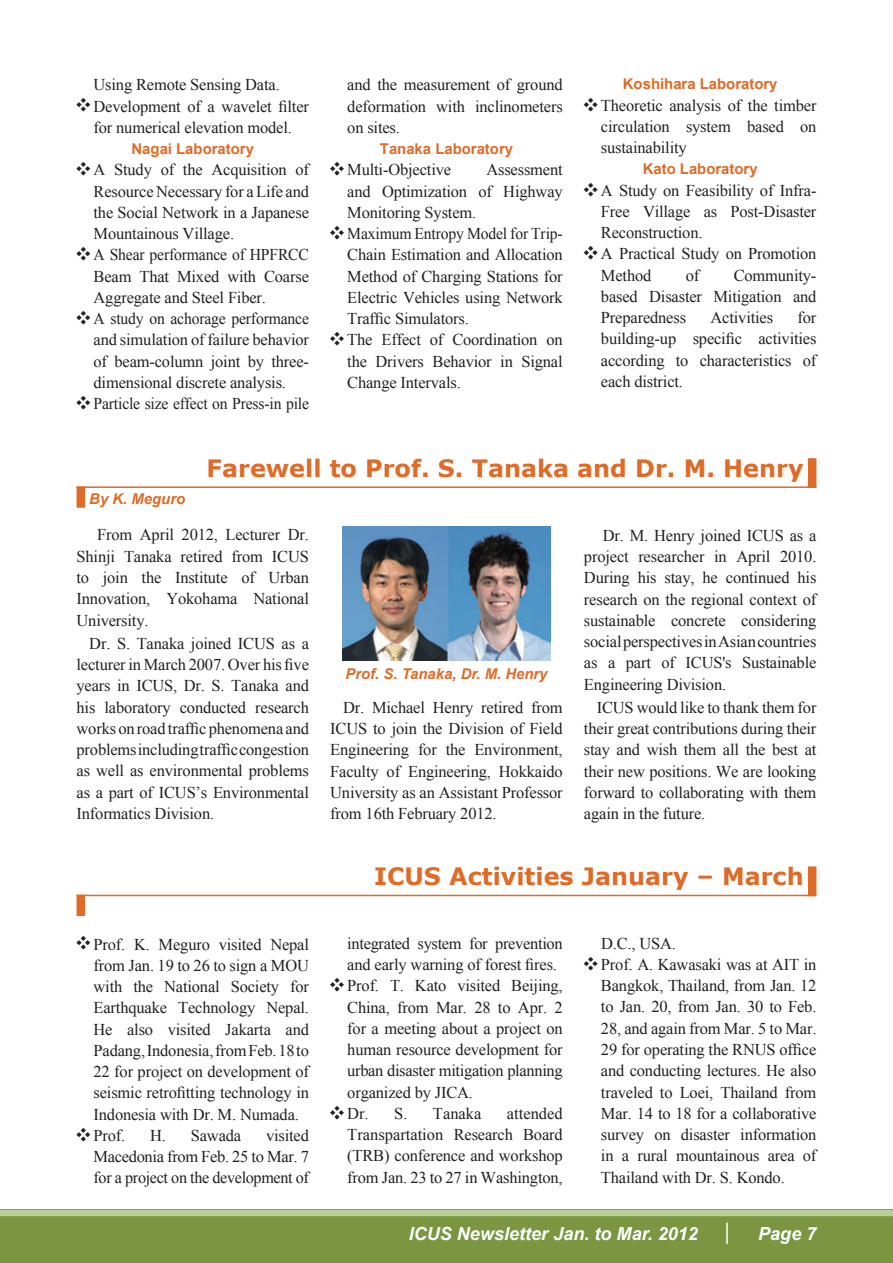
<style>
.page{position:relative;width:893px;height:1263px;background:#fff}
.page>*{position:absolute;margin:0;border:0;box-sizing:border-box;transform-origin:0 0}
.t1{font:700 23.85px "Verdana";color:#de6b27}
.t2{font:italic 700 18px "Arial";color:#fff}
.t3{font:16.5px/21.3px "Times New Roman";letter-spacing:-.01em;color:#231f20;text-align:justify}
.t4{font:16.5px/21.3px "Times New Roman";letter-spacing:-.01em;color:#231f20;text-align:justify;scale:.95 1}
.t5{font:700 14.85px "Arial";color:#de6b27}
.t6{font:italic 700 14.85px "Arial";color:#de6b27}
.s1{font-family:"Gothic BBB Pro";font-weight:500;font-size:13.95px}
</style>
<div class="page">
<div style="left:0;top:1210px;width:893px;height:53px;background:#7b9540"></div>
<div style="left:0;top:1210px;width:893px;height:6px;background:#b6d097"></div>
<hr style="left:726px;top:1222px;width:2px;height:22px;background:#fff">
<hr style="left:77px;top:486px;width:739px;height:2px;background:#de6b27">
<hr style="left:77px;top:895px;width:739px;height:1px;background:#de6b27">
<div style="left:77px;top:486px;width:8px;height:22px;background:#de6b27"></div>
<div style="left:77px;top:895px;width:8px;height:21px;background:#de6b27"></div>
<div style="left:808px;top:458px;width:8px;height:30px;background:#de6b27"></div>
<div style="left:808px;top:866px;width:8px;height:30px;background:#de6b27"></div>
<img style="left:342px;top:527px;width:209px;height:133px">
<p class="t3" style="left:94px;top:74px;width:188px">Using Remote Sensing Data.</p>
<p class="t3" style="left:77px;top:95px;width:234px;text-align:center"><span class="s1">❖</span> Development of a wavelet filter for numerical elevation model.</p>
<p class="t5" style="left:132px;top:139px;width:124px">Nagai Laboratory</p>
<p class="t3" style="left:94px;top:159px;width:217px;text-indent:-17px"><span class="s1">❖</span> A Study of the Acquisition of Resource Necessary for a Life and the Social Network in a Japanese Mountainous Village.</p>
<p class="t4" style="left:94px;top:244px;width:228px;text-indent:-17px"><span class="s1">❖</span> A Shear performance of HPFRCC Beam That Mixed with Coarse Aggregate and Steel Fiber.</p>
<p class="t4" style="left:94px;top:308px;width:228px;text-indent:-17px"><span class="s1">❖</span> A study on achorage performance and simulation of failure behavior of beam-column joint by three&shy;dimensional discrete analysis.</p>
<p class="t4" style="left:77px;top:393px;width:246px"><span class="s1">❖</span> Particle size effect on Press-in pile</p>
<p class="t3" style="left:347px;top:74px;width:217px">and the measurement of ground deformation with inclinometers on sites.</p>
<p class="t5" style="left:380px;top:139px;width:135px">Tanaka Laboratory</p>
<p class="t3" style="left:330px;top:159px;width:122px"><span class="s1">❖</span> Multi-Objective</p>
<p class="t3" style="left:347px;top:159px;width:217px;text-indent:139px">Assessment and Optimization of Highway Monitoring System.</p>
<p class="t4" style="left:347px;top:223px;width:228px;text-indent:-17px"><span class="s1">❖</span> Maximum Entropy Model for Trip-Chain Estimation and Allocation Method of Charging Stations for Electric Vehicles using Network Traffic Simulators.</p>
<p class="t3" style="left:347px;top:329px;width:217px;text-indent:-17px"><span class="s1">❖</span> The Effect of Coordination on the Drivers Behavior in Signal Change Intervals.</p>
<p class="t5" style="left:623px;top:74px;width:156px">Koshihara Laboratory</p>
<p class="t3" style="left:601px;top:94px;width:217px;text-indent:-17px"><span class="s1">❖</span> Theoretic analysis of the timber circulation system based on sustainability</p>
<p class="t5" style="left:643px;top:159px;width:116px">Kato Laboratory</p>
<p class="t3" style="left:601px;top:179px;width:217px;text-indent:-17px"><span class="s1">❖</span> A Study on Feasibility of Infra-Free Village as Post-Disaster Reconstruction.</p>
<p class="t3" style="left:601px;top:243px;width:217px;text-indent:-17px"><span class="s1">❖</span> A Practical Study on Promotion<br>Method</p>
<p class="t3" style="left:601px;top:264px;width:217px;text-indent:133px">Community&shy;based Disaster Mitigation and Preparedness</p>
<p class="t3" style="left:686px;top:264px;width:15px">of</p>
<p class="t3" style="left:710px;top:307px;width:64px">Activities</p>
<p class="t3" style="left:601px;top:307px;width:217px;text-indent:197px">for building-up specific activities according to characteristics of each district.</p>
<p class="t6" style="left:89px;top:489px;width:97px">By K. Meguro</p>
<h1 class="t1" style="left:207px;top:453px;width:598px">Farewell to Prof. S. Tanaka and Dr. M. Henry</h1>
<p class="t3" style="left:77px;top:524px;width:234px;text-indent:21px">From April 2012, Lecturer Dr.<br>Shinji Tanaka retired from ICUS to join the Institute of Urban Innovation, Yokohama National University.</p>
<p class="t3" style="left:77px;top:632px;width:234px;text-indent:13px">Dr. S. Tanaka joined ICUS as a lecturer in March 2007. Over his five years in ICUS, Dr. S. Tanaka and his laboratory conducted research works on road traffic phenomena and problems including traffic congestion as well as environmental problems as a part of ICUS’s Environmental Informatics Division.</p>
<p class="t3" style="left:94px;top:933px;width:217px;text-indent:-17px"><span class="s1">❖</span> Prof. K. Meguro visited Nepal from Jan. 19 to 26 to sign a MOU with the National Society for Earthquake Technology Nepal.<br>He also visited Jakarta and Padang, Indonesia, from Feb. 18 to 22 for project on development of seismic retrofitting technology in Indonesia with Dr. M. Numada.</p>
<p class="t3" style="left:77px;top:1124px;width:50px"><span class="s1">❖</span> Prof.</p>
<p class="t3" style="left:150px;top:1124px;width:93px">H. Sawada</p>
<p class="t3" style="left:94px;top:1124px;width:217px;text-indent:172px">visited Macedonia from Feb. 25 to Mar. 7 for a project on the development of</p>
<p class="t6" style="left:345px;top:664px;width:204px">Prof. S. Tanaka, Dr. M. Henry</p>
<p class="t3" style="left:330px;top:696px;width:234px;text-indent:13px">Dr. Michael Henry retired from ICUS to join the Division of Field Engineering for the Environment, Faculty of Engineering, Hokkaido University as an Assistant Professor from 16th February 2012.</p>
<p class="t3" style="left:584px;top:524px;width:234px;text-indent:19px">Dr. M. Henry joined ICUS as a project researcher in April 2010.<br>During his stay, he continued his research on the regional context of sustainable concrete considering social perspectives in Asian countries as a part of ICUS's Sustainable Engineering Division.</p>
<p class="t3" style="left:584px;top:696px;width:234px;text-indent:13px">ICUS would like to thank them for their great contributions during their stay and wish them all the best at their new positions. We are looking forward to collaborating with them again in the future.</p>
<h1 class="t1" style="left:374px;top:861px;width:431px">ICUS Activities January – March</h1>
<p class="t3" style="left:347px;top:932px;width:217px">integrated system for prevention and early warning of forest fires.</p>
<p class="t3" style="left:347px;top:975px;width:217px;text-indent:-17px"><span class="s1">❖</span> Prof. T. Kato visited Beijing, China, from Mar. 28 to Apr. 2 for a meeting about a project on human resource development for urban disaster mitigation planning organized by JICA.</p>
<p class="t3" style="left:330px;top:1102px;width:40px"><span class="s1">❖</span> Dr.</p>
<p class="t3" style="left:394px;top:1102px;width:89px">S. Tanaka</p>
<p class="t3" style="left:347px;top:1102px;width:217px;text-indent:160px">attended Transpartation Research Board (TRB) conference and workshop from Jan. 23 to 27 in Washington,</p>
<p class="t3" style="left:601px;top:932px;width:76px">D.C., USA.</p>
<p class="t3" style="left:601px;top:953px;width:217px;text-indent:-17px"><span class="s1">❖</span> Prof. A. Kawasaki was at AIT in Bangkok, Thailand, from Jan. 12 to Jan. 20, from Jan. 30 to Feb.<br>28, and again from Mar. 5 to Mar.<br>29 for operating the RNUS office and conducting lectures. He also traveled to Loei, Thailand from Mar. 14 to 18 for a collaborative survey on disaster information in a rural mountainous area of Thailand with Dr. S. Kondo.</p>
<p class="t2" style="left:409px;top:1222px;width:291px">ICUS Newsletter Jan. to Mar. 2012</p>
<p class="t2" style="left:758px;top:1222px;width:60px">Page 7</p>
</div>
